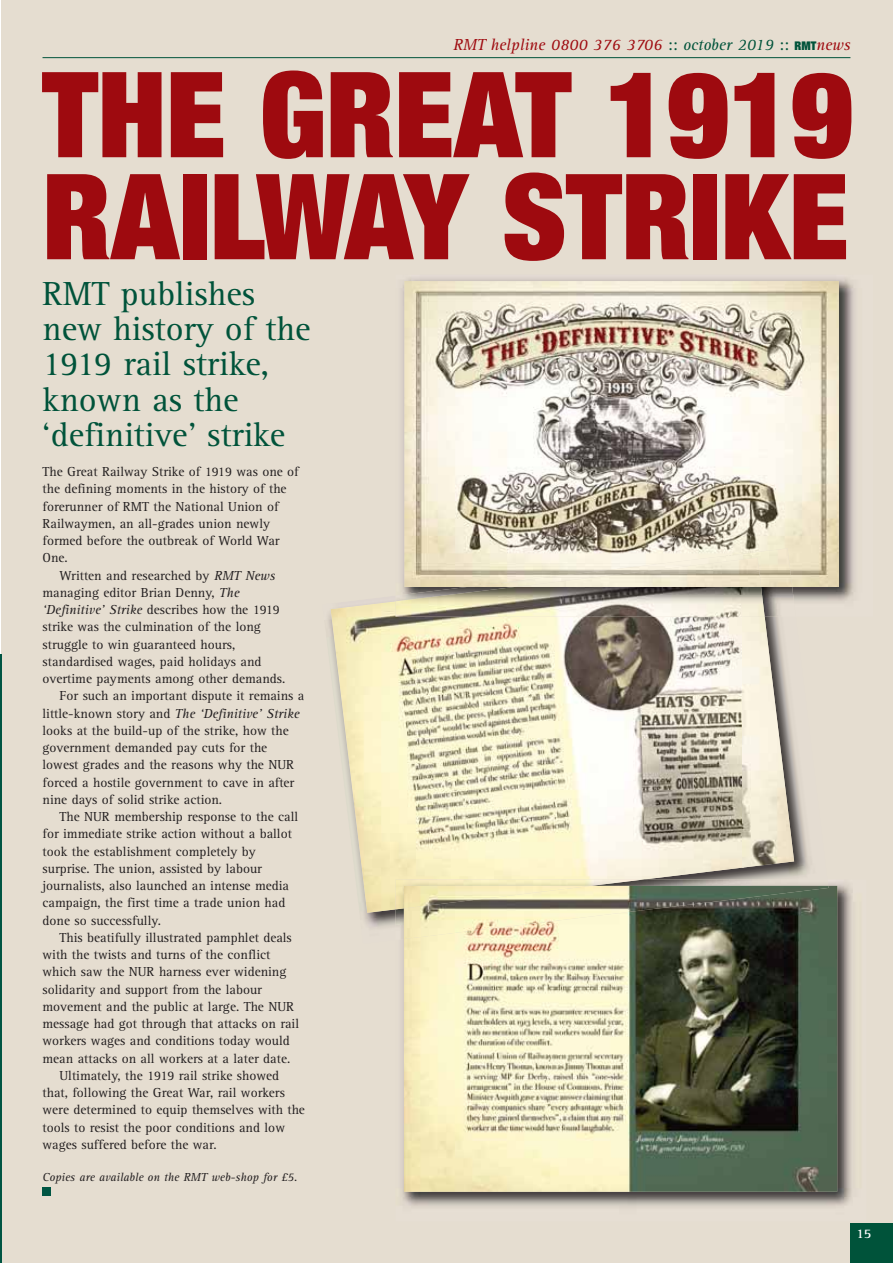
<style>
.page{position:relative;width:893px;height:1263px;background:#fff}
.page>*{position:absolute;margin:0;border:0;box-sizing:border-box;transform-origin:0 0}
.t1{font:900 expanded 119.1px/102px "Helvetica Neue";color:#9e0a0f}
.t2{font:34.5px/35.2px "Rotis Serif";color:#00533a}
.t3{font:italic 16.5px "Rotis Serif";color:#9e0a0f}
.t4{font:13.5px "Rotis Serif";color:#231f20}
.t5{font:italic 13.5px "Rotis Serif";color:#231f20}
.t6{font:700 13.5px "Rotis Serif";color:#fff}
.t7{font:italic 12px "Rotis Serif";color:#231f20}
.s1{font-style:normal;color:#00533a}
.s2{color:#00533a}
.s3{font-family:"Helvetica Neue";font-weight:900;font-style:normal;font-stretch:expanded;font-size:12px;color:#00533a}
.s4{font-style:italic}
.s5{font-style:normal}
</style>
<div class="page">
<div style="left:2px;top:0;width:891px;height:1263px;background:#e5ddd0"></div>
<hr style="left:0;top:654px;width:2px;height:609px;background:#005543">
<div style="left:850px;top:1223px;width:43px;height:40px;background:#00533a"></div>
<hr style="left:43px;top:57px;width:807px;height:1px;background:#00533a">
<div style="left:43px;top:1187px;width:8px;height:8px;background:#005543"></div>
<img style="left:328px;top:614px;width:481px;height:314px">
<img style="left:331px;top:601px;width:412px;height:312px">
<img style="left:742px;top:617px;width:52px;height:252px">
<img style="left:401px;top:883px;width:451px;height:324px">
<img style="left:395px;top:879px;width:433px;height:61px">
<img style="left:395px;top:879px;width:249px;height:30px">
<img style="left:404px;top:886px;width:433px;height:306px">
<img style="left:404px;top:886px;width:424px;height:53px">
<img style="left:404px;top:886px;width:187px;height:22px">
<img style="left:401px;top:278px;width:454px;height:339px">
<img style="left:765px;top:587px;width:31px;height:30px">
<img style="left:396px;top:587px;width:369px;height:30px">
<img style="left:404px;top:281px;width:435px;height:306px">
<img style="left:467px;top:548px;width:325px;height:39px">
<img style="left:515px;top:558px;width:246px;height:29px">
<p class="t3" style="left:453px;top:38px;width:399px">RMT helpline 0800 376 3706 <span class="s1">::</span> <span class="s2">october 2019</span> <span class="s1">::</span> <span class="s3">RMT</span>news</p>
<h1 class="t1" style="left:43px;top:74px;width:812px">THE GREAT 1919<br>RAILWAY STRIKE</h1>
<h2 class="t2" style="left:43px;top:279px;width:269px">RMT publishes new history of the<br>1919 rail strike, known as the ‘definitive’ strike</h2>
<p class="t4" style="left:43px;top:467px;width:258px">The Great Railway Strike of 1919 was one of</p>
<p class="t4" style="left:43px;top:484px;width:246px">the defining moments in the history of the</p>
<p class="t4" style="left:43px;top:501px;width:238px">forerunner of RMT the National Union of</p>
<p class="t4" style="left:43px;top:518px;width:229px">Railwaymen, an all-grades union newly</p>
<p class="t4" style="left:43px;top:536px;width:239px">formed before the outbreak of World War</p>
<p class="t4" style="left:43px;top:553px;width:27px">One.</p>
<p class="t4" style="left:60px;top:570px;width:217px">Written and researched by <span class="s4">RMT News</span></p>
<p class="t4" style="left:43px;top:587px;width:199px">managing editor Brian Denny, <span class="s4">The</span></p>
<p class="t4" style="left:43px;top:605px;width:239px"><span class="s4">‘Definitive’ Strike</span> describes how the 1919</p>
<p class="t4" style="left:43px;top:622px;width:220px">strike was the culmination of the long</p>
<p class="t4" style="left:43px;top:639px;width:194px">struggle to win guaranteed hours,</p>
<p class="t4" style="left:43px;top:656px;width:221px">standardised wages, paid holidays and</p>
<p class="t4" style="left:43px;top:674px;width:244px">overtime payments among other demands.</p>
<p class="t4" style="left:60px;top:691px;width:246px">For such an important dispute it remains a</p>
<p class="t5" style="left:43px;top:708px;width:258px"><span class="s5">little-known story and</span> The ‘Definitive’ Strike</p>
<p class="t4" style="left:43px;top:725px;width:248px">looks at the build-up of the strike, how the</p>
<p class="t4" style="left:43px;top:743px;width:226px">government demanded pay cuts for the</p>
<p class="t4" style="left:43px;top:760px;width:253px">lowest grades and the reasons why the NUR</p>
<p class="t4" style="left:43px;top:777px;width:253px">forced a hostile government to cave in after</p>
<p class="t4" style="left:43px;top:794px;width:181px">nine days of solid strike action.</p>
<p class="t4" style="left:60px;top:812px;width:240px">The NUR membership response to the call</p>
<p class="t4" style="left:43px;top:829px;width:251px">for immediate strike action without a ballot</p>
<p class="t4" style="left:43px;top:846px;width:215px">took the establishment completely by</p>
<p class="t4" style="left:43px;top:863px;width:221px">surprise. The union, assisted by labour</p>
<p class="t4" style="left:43px;top:881px;width:248px">journalists, also launched an intense media</p>
<p class="t4" style="left:43px;top:898px;width:244px">campaign, the first time a trade union had</p>
<p class="t4" style="left:43px;top:915px;width:120px">done so successfully.</p>
<p class="t4" style="left:60px;top:932px;width:234px">This beatifully illustrated pamphlet deals</p>
<p class="t4" style="left:43px;top:950px;width:229px">with the twists and turns of the conflict</p>
<p class="t4" style="left:43px;top:967px;width:245px">which saw the NUR harness ever widening</p>
<p class="t4" style="left:43px;top:984px;width:221px">solidarity and support from the labour</p>
<p class="t4" style="left:43px;top:1001px;width:253px">movement and the public at large. The NUR</p>
<p class="t4" style="left:43px;top:1019px;width:258px">message had got through that attacks on rail</p>
<p class="t4" style="left:43px;top:1036px;width:249px">workers wages and conditions today would</p>
<p class="t4" style="left:43px;top:1053px;width:249px">mean attacks on all workers at a later date.</p>
<p class="t4" style="left:60px;top:1070px;width:221px">Ultimately, the 1919 rail strike showed</p>
<p class="t4" style="left:43px;top:1088px;width:244px">that, following the Great War, rail workers</p>
<p class="t4" style="left:43px;top:1105px;width:264px">were determined to equip themselves with the</p>
<p class="t4" style="left:43px;top:1122px;width:244px">tools to resist the poor conditions and low</p>
<p class="t4" style="left:43px;top:1139px;width:176px">wages suffered before the war.</p>
<p class="t7" style="left:43px;top:1173px;width:256px">Copies are available on the RMT web-shop for £5.</p>
<p class="t6" style="left:856px;top:1229px;width:17px">15</p>
</div>
